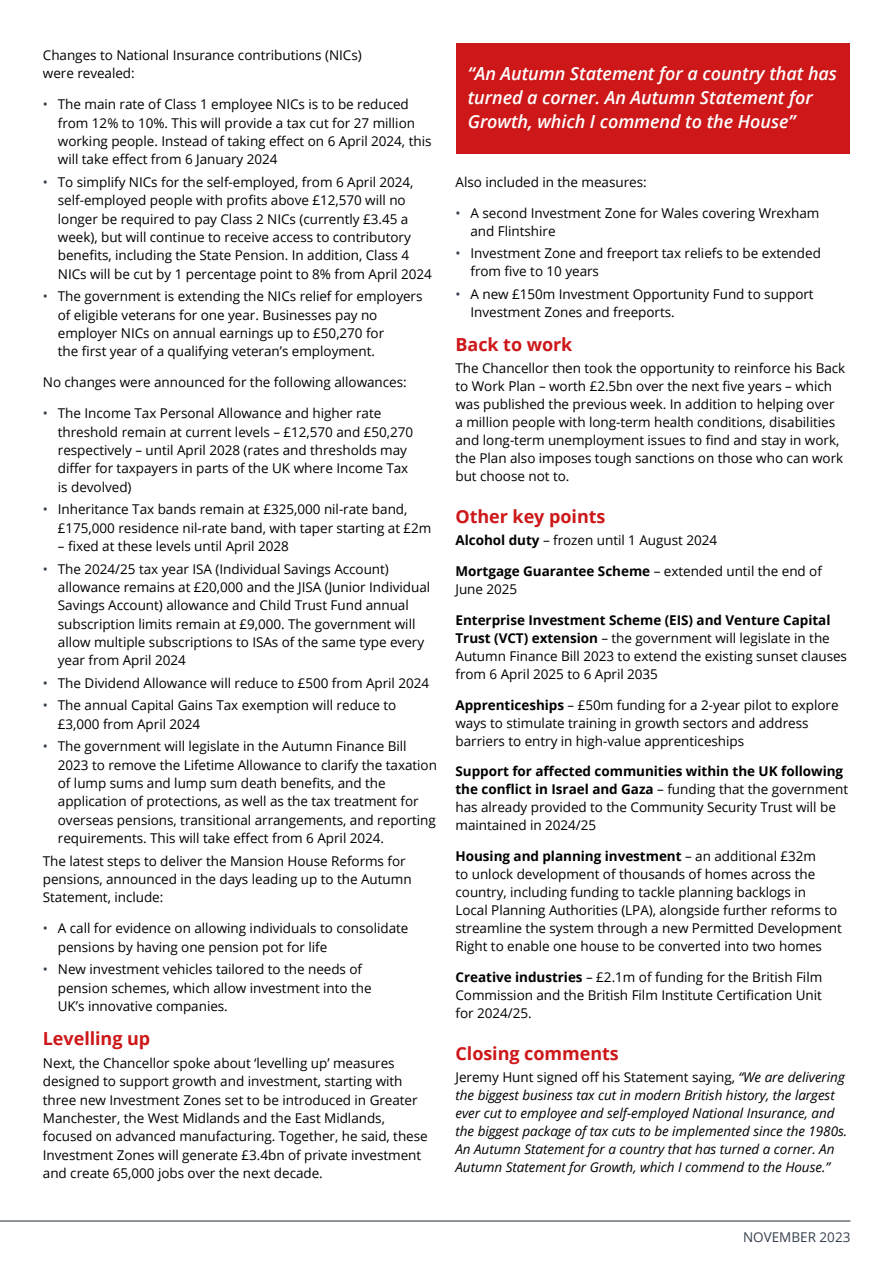
<style>
.page{position:relative;width:893px;height:1263px;background:#fff}
.page>*{position:absolute;margin:0;border:0;box-sizing:border-box;transform-origin:0 0}
.t1{font:italic 600 18px/24px "Open Sans";letter-spacing:-.005em;color:#fff}
.t2{font:700 18px "Open Sans";letter-spacing:-.005em;color:#cd1719}
.t3{font:13.5px/18.3px "Open Sans";letter-spacing:-.005em;color:#000}
.t4{font:italic 13.5px/18px "Open Sans";letter-spacing:-.005em;color:#000}
.t5{font:13.5px "Open Sans";color:#37414e}
.s1{color:#37414e}
.s2{font-weight:700}
.s3{font-style:normal}
</style>
<div class="page">
<hr style="left:0;top:1220px;width:850px;height:1px;background:#37414e">
<div style="left:456px;top:43px;width:394px;height:111px;background:#cd1719"></div>
<p class="t3" style="left:43px;top:46px;width:320px">Changes to National Insurance contributions (NICs) were revealed:</p>
<p class="t3" style="left:58px;top:95px;width:375px;text-indent:-15px"><span class="s1">•</span> The main rate of Class 1 employee NICs is to be reduced from 12% to 10%. This will provide a tax cut for 27 million working people. Instead of taking effect on 6 April 2024, this will take effect from 6 January 2024</p>
<p class="t3" style="left:58px;top:173px;width:375px;text-indent:-15px"><span class="s1">•</span> To simplify NICs for the self-employed, from 6 April 2024, self-employed people with profits above £12,570 will no longer be required to pay Class 2 NICs (currently £3.45 a week), but will continue to receive access to contributory benefits, including the State Pension. In addition, Class 4<br>NICs will be cut by 1 percentage point to 8% from April 2024</p>
<p class="t3" style="left:58px;top:287px;width:366px;text-indent:-15px"><span class="s1">•</span> The government is extending the NICs relief for employers of eligible veterans for one year. Businesses pay no employer NICs on annual earnings up to £50,270 for<br>the first year of a qualifying veteran’s employment.</p>
<p class="t3" style="left:43px;top:373px;width:365px">No changes were announced for the following allowances:</p>
<p class="t3" style="left:58px;top:404px;width:357px;text-indent:-15px"><span class="s1">•</span> The Income Tax Personal Allowance and higher rate threshold remain at current levels – £12,570 and £50,270 respectively – until April 2028 (rates and thresholds may differ for taxpayers in parts of the UK where Income Tax is devolved)</p>
<p class="t3" style="left:58px;top:500px;width:375px;text-indent:-15px"><span class="s1">•</span> Inheritance Tax bands remain at £325,000 nil-rate band, £175,000 residence nil-rate band, with taper starting at £2m</p>
<p class="t3" style="left:58px;top:537px;width:233px">– fixed at these levels until April 2028</p>
<p class="t3" style="left:58px;top:559px;width:374px;text-indent:-15px"><span class="s1">•</span> The 2024/25 tax year ISA (Individual Savings Account) allowance remains at £20,000 and the JISA (Junior Individual Savings Account) allowance and Child Trust Fund annual subscription limits remain at £9,000. The government will allow multiple subscriptions to ISAs of the same type every year from April 2024</p>
<p class="t3" style="left:43px;top:673px;width:388px"><span class="s1">•</span> The Dividend Allowance will reduce to £500 from April 2024</p>
<p class="t3" style="left:58px;top:696px;width:340px;text-indent:-15px"><span class="s1">•</span> The annual Capital Gains Tax exemption will reduce to £3,000 from April 2024</p>
<p class="t3" style="left:58px;top:737px;width:381px;text-indent:-15px"><span class="s1">•</span> The government will legislate in the Autumn Finance Bill 2023 to remove the Lifetime Allowance to clarify the taxation of lump sums and lump sum death benefits, and the application of protections, as well as the tax treatment for overseas pensions, transitional arrangements, and reporting requirements. This will take effect from 6 April 2024.</p>
<p class="t3" style="left:43px;top:851px;width:370px">The latest steps to deliver the Mansion House Reforms for pensions, announced in the days leading up to the Autumn<br>Statement, include:</p>
<p class="t3" style="left:58px;top:919px;width:352px;text-indent:-15px"><span class="s1">•</span> A call for evidence on allowing individuals to consolidate pensions by having one pension pot for life</p>
<p class="t3" style="left:58px;top:960px;width:315px;text-indent:-15px"><span class="s1">•</span> New investment vehicles tailored to the needs of pension schemes, which allow investment into the<br>UK’s innovative companies.</p>
<h1 class="t2" style="left:43px;top:1026px;width:109px">Levelling up</h1>
<p class="t3" style="left:43px;top:1053px;width:386px">Next, the Chancellor spoke about ‘levelling up’ measures designed to support growth and investment, starting with three new Investment Zones set to be introduced in Greater Manchester, the West Midlands and the East Midlands, focused on advanced manufacturing. Together, he said, these Investment Zones will generate £3.4bn of private investment and create 65,000 jobs over the next decade.</p>
<h1 class="t1" style="left:468px;top:61px;width:371px">“An Autumn Statement for a country that has turned a corner. An Autumn Statement for<br>Growth, which I commend to the House”</h1>
<p class="t3" style="left:455px;top:173px;width:193px">Also included in the measures:</p>
<p class="t3" style="left:470px;top:204px;width:350px;text-indent:-15px"><span class="s1">•</span> A second Investment Zone for Wales covering Wrexham and Flintshire</p>
<p class="t3" style="left:470px;top:244px;width:352px;text-indent:-15px"><span class="s1">•</span> Investment Zone and freeport tax reliefs to be extended from five to 10 years</p>
<p class="t3" style="left:470px;top:284px;width:345px;text-indent:-15px"><span class="s1">•</span> A new £150m Investment Opportunity Fund to support<br>Investment Zones and freeports.</p>
<h1 class="t2" style="left:455px;top:331px;width:118px">Back to work</h1>
<p class="t3" style="left:455px;top:359px;width:391px">The Chancellor then took the opportunity to reinforce his Back to Work Plan – worth £2.5bn over the next five years – which was published the previous week. In addition to helping over a million people with long-term health conditions, disabilities and long-term unemployment issues to find and stay in work, the Plan also imposes tough sanctions on those who can work but choose not to.</p>
<h1 class="t2" style="left:455px;top:504px;width:151px">Other key points</h1>
<p class="t3" style="left:455px;top:531px;width:263px"><span class="s2">Alcohol duty</span> – frozen until 1 August 2024</p>
<p class="t3" style="left:455px;top:562px;width:368px"><span class="s2">Mortgage Guarantee Scheme</span> – extended until the end of<br>June 2025</p>
<p class="t3" style="left:455px;top:611px;width:393px"><span class="s2">Enterprise Investment Scheme (EIS) and Venture Capital Trust (VCT) extension</span> – the government will legislate in the Autumn Finance Bill 2023 to extend the existing sunset clauses from 6 April 2025 to 6 April 2035</p>
<p class="t3" style="left:455px;top:695px;width:385px"><span class="s2">Apprenticeships</span> – £50m funding for a 2-year pilot to explore ways to stimulate training in growth sectors and address barriers to entry in high-value apprenticeships</p>
<p class="t3" style="left:455px;top:762px;width:394px"><span class="s2">Support for affected communities within the UK following the conflict in Israel and Gaza</span> – funding that the government has already provided to the Community Security Trust will be maintained in 2024/25</p>
<p class="t3" style="left:455px;top:847px;width:388px"><span class="s2">Housing and planning investment</span> – an additional £32m<br>to unlock development of thousands of homes across the country, including funding to tackle planning backlogs in<br>Local Planning Authorities (LPA), alongside further reforms to streamline the system through a new Permitted Development Right to enable one house to be converted into two homes</p>
<p class="t3" style="left:455px;top:967px;width:368px;text-align:justify"><span class="s2">Creative industries</span> – £2.1m of funding for the British Film Commission and the British Film Institute Certification Unit for 2024/25.</p>
<h1 class="t2" style="left:455px;top:1041px;width:165px">Closing comments</h1>
<p class="t4" style="left:455px;top:1068px;width:393px"><span class="s3">Jeremy Hunt signed off his Statement saying,</span> “We are delivering the biggest business tax cut in modern British history, the largest ever cut to employee and self-employed National Insurance, and the biggest package of tax cuts to be implemented since the 1980s.<br>An Autumn Statement for a country that has turned a corner. An Autumn Statement for Growth, which I commend to the House.”</p>
<p class="t5" style="left:743px;top:1227px;width:109px">NOVEMBER 2023</p>
</div>
